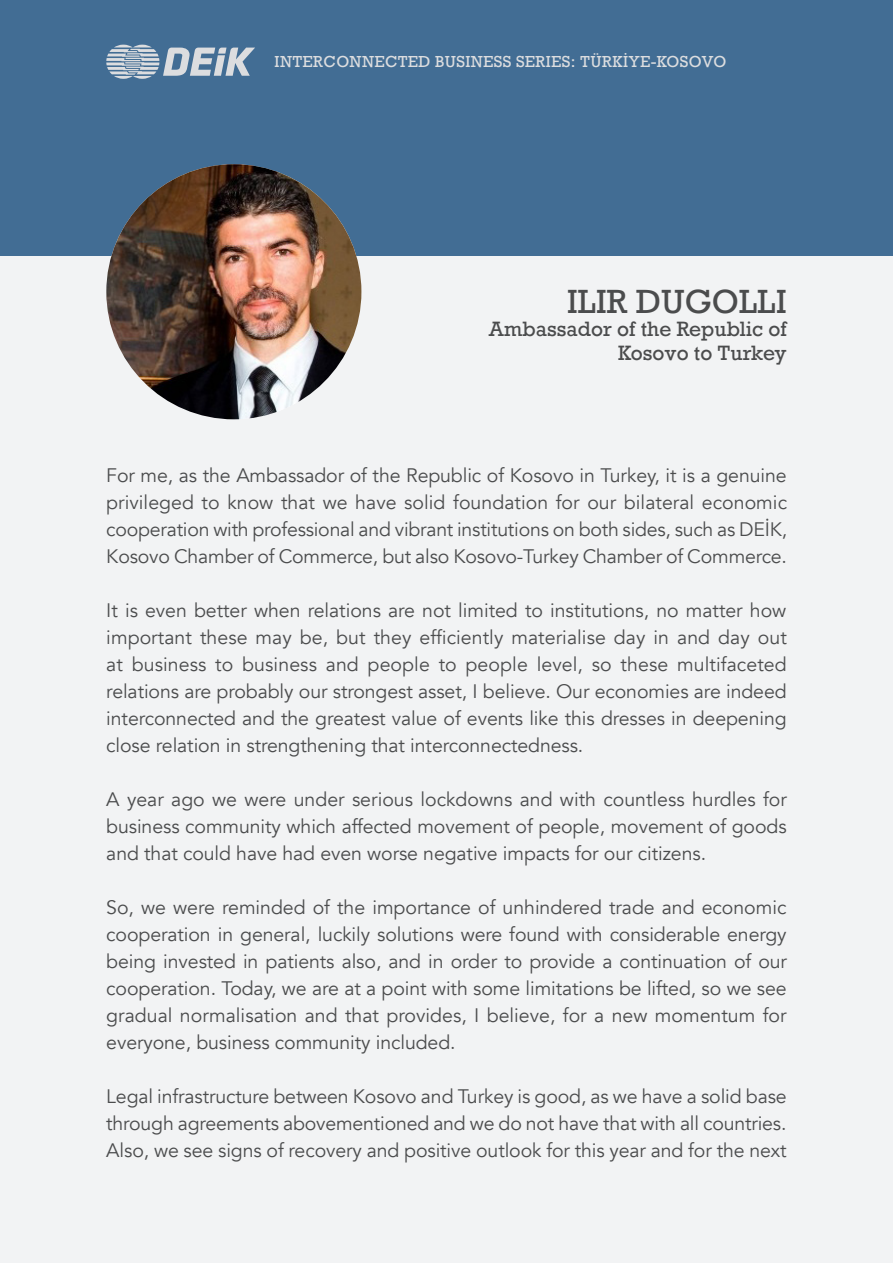
<style>
.page{position:relative;width:893px;height:1263px;background:#fff}
.page>*{position:absolute;margin:0;border:0;box-sizing:border-box;transform-origin:0 0}
.t1{font:31.5px "Rockwell";color:#4b4c4d}
.t2{font:19.5px/27px "Avenir";letter-spacing:-.005em;color:#4b4c4d;text-align:justify}
.t3{font:19.5px/23.4px "Rockwell";color:#4b4c4d;text-align:right}
.t4{font:15px "Rockwell";letter-spacing:.025em;color:#dcdddf}
</style>
<div class="page">
<div style="left:0;top:213px;width:893px;height:1050px;background:#f2f3f4"></div>
<div style="left:0;top:0;width:893px;height:255px;background:#426d94"></div>
<svg style="left:106px;top:45px;width:149px;height:34px"></svg>
<img style="left:106px;top:164px;width:255px;height:255px;border-radius:128px">
<p class="t4" style="left:275px;top:53px;width:453px">INTERCONNECTED BUSINESS SERIES: TÜRKİYE-KOSOVO</p>
<p class="t1" style="left:567px;top:282px;width:221px">ILIR DUGOLLI</p>
<p class="t3" style="left:488px;top:318px;width:300px">Ambassador of the Republic of<br>Kosovo to Turkey</p>
<p class="t2" style="left:106px;top:462px;width:682px">For me, as the Ambassador of the Republic of Kosovo in Turkey, it is a genuine privileged to know that we have solid foundation for our bilateral economic cooperation with professional and vibrant institutions on both sides, such as DEİK, Kosovo Chamber of Commerce, but also Kosovo-Turkey Chamber of Commerce.</p>
<p class="t2" style="left:106px;top:597px;width:682px">It is even better when relations are not limited to institutions, no matter how important these may be, but they efficiently materialise day in and day out at business to business and people to people level, so these multifaceted relations are probably our strongest asset, I believe. Our economies are indeed interconnected and the greatest value of events like this dresses in deepening close relation in strengthening that interconnectedness.</p>
<p class="t2" style="left:106px;top:786px;width:682px">A year ago we were under serious lockdowns and with countless hurdles for business community which affected movement of people, movement of goods and that could have had even worse negative impacts for our citizens.</p>
<p class="t2" style="left:106px;top:894px;width:682px">So, we were reminded of the importance of unhindered trade and economic cooperation in general, luckily solutions were found with considerable energy being invested in patients also, and in order to provide a continuation of our cooperation. Today, we are at a point with some limitations be lifted, so we see gradual normalisation and that provides, I believe, for a new momentum for everyone, business community included.</p>
<p class="t2" style="left:106px;top:1083px;width:682px">Legal infrastructure between Kosovo and Turkey is good, as we have a solid base through agreements abovementioned and we do not have that with all countries.<br>Also, we see signs of recovery and positive outlook for this year and for the next</p>
</div>
